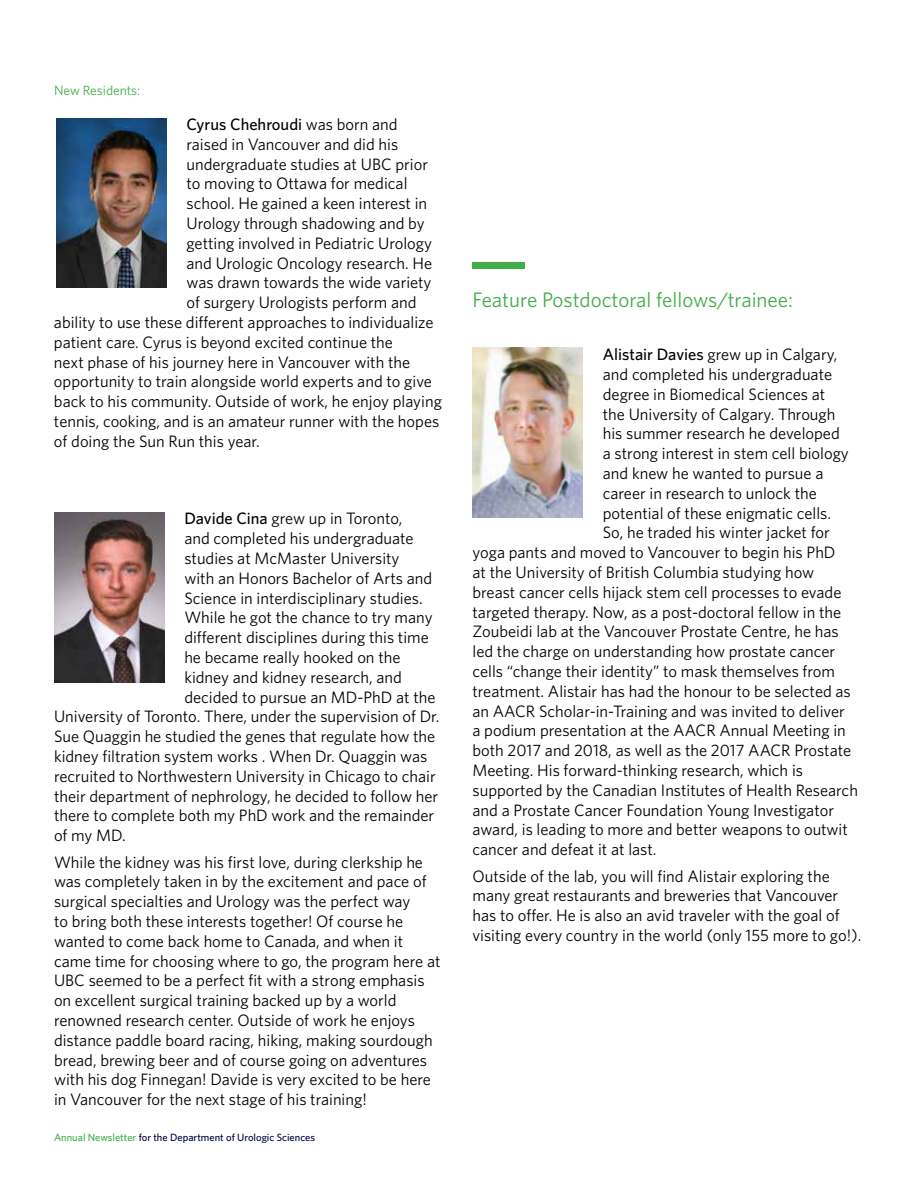
<style>
.page{position:relative;width:918px;height:1188px;background:#fff}
.page>*{position:absolute;margin:0;border:0;box-sizing:border-box;transform-origin:0 0}
.t1{font:21px "Whitney";color:#41ad49}
.t2{font:16.5px/19.8px "Whitney";color:#000}
.t3{font:500 16.5px "Whitney";color:#000}
.t4{font:13.5px "Whitney";color:#41ad49}
.t5{font:500 10.5px "Whitney";color:#00053e}
.s1{font-weight:400}
.s2{font-weight:500}
.s3{color:#41ad49}
</style>
<div class="page">
<img style="left:54px;top:513px;width:110px;height:169px">
<img style="left:472px;top:348px;width:111px;height:169px">
<img style="left:56px;top:118px;width:110px;height:170px">
<div style="left:472px;top:263px;width:53px;height:6px;background:#41ad49"></div>
<p class="t4" style="left:54px;top:82px;width:88px">New Residents:</p>
<p class="t3" style="left:186px;top:114px;width:213px">Cyrus Chehroudi <span class="s1">was born and</span></p>
<p class="t2" style="left:186px;top:134px;width:213px">raised in Vancouver and did his</p>
<p class="t2" style="left:186px;top:154px;width:243px">undergraduate studies at UBC prior</p>
<p class="t2" style="left:186px;top:173px;width:223px">to moving to Ottawa for medical</p>
<p class="t2" style="left:186px;top:193px;width:242px">school. He gained a keen interest in</p>
<p class="t2" style="left:186px;top:213px;width:240px">Urology through shadowing and by</p>
<p class="t2" style="left:186px;top:233px;width:247px">getting involved in Pediatric Urology</p>
<p class="t2" style="left:186px;top:253px;width:247px">and Urologic Oncology research. He</p>
<p class="t2" style="left:186px;top:272px;width:247px">was drawn towards the wide variety</p>
<p class="t2" style="left:186px;top:292px;width:232px">of surgery Urologists perform and</p>
<p class="t2" style="left:54px;top:312px;width:381px">ability to use these different approaches to individualize</p>
<p class="t2" style="left:54px;top:332px;width:341px">patient care. Cyrus is beyond excited continue the</p>
<p class="t2" style="left:54px;top:352px;width:358px">next phase of his journey here in Vancouver with the</p>
<p class="t2" style="left:54px;top:371px;width:380px">opportunity to train alongside world experts and to give</p>
<p class="t2" style="left:54px;top:391px;width:390px">back to his community. Outside of work, he enjoy playing</p>
<p class="t2" style="left:54px;top:411px;width:387px">tennis, cooking, and is an amateur runner with the hopes</p>
<p class="t2" style="left:54px;top:431px;width:207px">of doing the Sun Run this year.</p>
<p class="t2" style="left:184px;top:508px;width:220px"><span class="s2">Davide Cina</span> grew up in Toronto,</p>
<p class="t2" style="left:184px;top:528px;width:231px">and completed his undergraduate</p>
<p class="t2" style="left:184px;top:548px;width:217px">studies at McMaster University</p>
<p class="t2" style="left:184px;top:568px;width:249px">with an Honors Bachelor of Arts and</p>
<p class="t2" style="left:184px;top:588px;width:240px">Science in interdisciplinary studies.</p>
<p class="t2" style="left:184px;top:607px;width:250px">While he got the chance to try many</p>
<p class="t2" style="left:184px;top:627px;width:246px">different disciplines during this time</p>
<p class="t2" style="left:184px;top:647px;width:218px">he became really hooked on the</p>
<p class="t2" style="left:184px;top:667px;width:219px">kidney and kidney research, and</p>
<p class="t2" style="left:184px;top:687px;width:253px">decided to pursue an MD-PhD at the</p>
<p class="t2" style="left:54px;top:706px;width:387px">University of Toronto. There, under the supervision of Dr.</p>
<p class="t2" style="left:54px;top:726px;width:383px">Sue Quaggin he studied the genes that regulate how the</p>
<p class="t2" style="left:54px;top:746px;width:375px">kidney filtration system works . When Dr. Quaggin was</p>
<p class="t2" style="left:54px;top:766px;width:383px">recruited to Northwestern University in Chicago to chair</p>
<p class="t2" style="left:54px;top:786px;width:386px">their department of nephrology, he decided to follow her</p>
<p class="t2" style="left:54px;top:805px;width:382px">there to complete both my PhD work and the remainder</p>
<p class="t2" style="left:54px;top:825px;width:73px">of my MD.</p>
<p class="t2" style="left:54px;top:852px;width:388px">While the kidney was his first love, during clerkship he was completely taken in by the excitement and pace of surgical specialties and Urology was the perfect way<br>to bring both these interests together! Of course he wanted to come back home to Canada, and when it came time for choosing where to go, the program here at UBC seemed to be a perfect fit with a strong emphasis on excellent surgical training backed up by a world renowned research center. Outside of work he enjoys distance paddle board racing, hiking, making sourdough bread, brewing beer and of course going on adventures with his dog Finnegan! Davide is very excited to be here in Vancouver for the next stage of his training!</p>
<p class="t5" style="left:54px;top:1132px;width:263px"><span class="s3">Annual Newsletter</span> for the Department of Urologic Sciences</p>
<p class="t1" style="left:472px;top:287px;width:322px">Feature Postdoctoral fellows/trainee:</p>
<p class="t2" style="left:603px;top:344px;width:236px"><span class="s2">Alistair Davies</span> grew up in Calgary,</p>
<p class="t2" style="left:603px;top:364px;width:231px">and completed his undergraduate</p>
<p class="t2" style="left:603px;top:384px;width:224px">degree in Biomedical Sciences at</p>
<p class="t2" style="left:603px;top:404px;width:234px">the University of Calgary. Through</p>
<p class="t2" style="left:603px;top:423px;width:239px">his summer research he developed</p>
<p class="t2" style="left:603px;top:443px;width:248px">a strong interest in stem cell biology</p>
<p class="t2" style="left:603px;top:463px;width:222px">and knew he wanted to pursue a</p>
<p class="t2" style="left:603px;top:483px;width:216px">career in research to unlock the</p>
<p class="t2" style="left:603px;top:503px;width:230px">potential of these enigmatic cells.</p>
<p class="t2" style="left:603px;top:522px;width:229px">So, he traded his winter jacket for</p>
<p class="t2" style="left:472px;top:542px;width:365px">yoga pants and moved to Vancouver to begin his PhD</p>
<p class="t2" style="left:472px;top:562px;width:343px">at the University of British Columbia studying how</p>
<p class="t2" style="left:472px;top:582px;width:370px">breast cancer cells hijack stem cell processes to evade</p>
<p class="t2" style="left:472px;top:602px;width:370px">targeted therapy. Now, as a post-doctoral fellow in the</p>
<p class="t2" style="left:472px;top:621px;width:368px">Zoubeidi lab at the Vancouver Prostate Centre, he has</p>
<p class="t2" style="left:472px;top:641px;width:364px">led the charge on understanding how prostate cancer</p>
<p class="t2" style="left:472px;top:661px;width:364px">cells “change their identity” to mask themselves from</p>
<p class="t2" style="left:472px;top:681px;width:380px">treatment. Alistair has had the honour to be selected as</p>
<p class="t2" style="left:472px;top:701px;width:374px">an AACR Scholar-in-Training and was invited to deliver</p>
<p class="t2" style="left:472px;top:720px;width:375px">a podium presentation at the AACR Annual Meeting in</p>
<p class="t2" style="left:472px;top:740px;width:380px">both 2017 and 2018, as well as the 2017 AACR Prostate</p>
<p class="t2" style="left:472px;top:760px;width:332px">Meeting. His forward-thinking research, which is</p>
<p class="t2" style="left:472px;top:780px;width:387px">supported by the Canadian Institutes of Health Research</p>
<p class="t2" style="left:472px;top:800px;width:363px">and a Prostate Cancer Foundation Young Investigator</p>
<p class="t2" style="left:472px;top:819px;width:377px">award, is leading to more and better weapons to outwit</p>
<p class="t2" style="left:472px;top:839px;width:186px">cancer and defeat it at last.</p>
<p class="t2" style="left:472px;top:866px;width:390px">Outside of the lab, you will find Alistair exploring the many great restaurants and breweries that Vancouver has to offer. He is also an avid traveler with the goal of visiting every country in the world (only 155 more to go!).</p>
</div>
